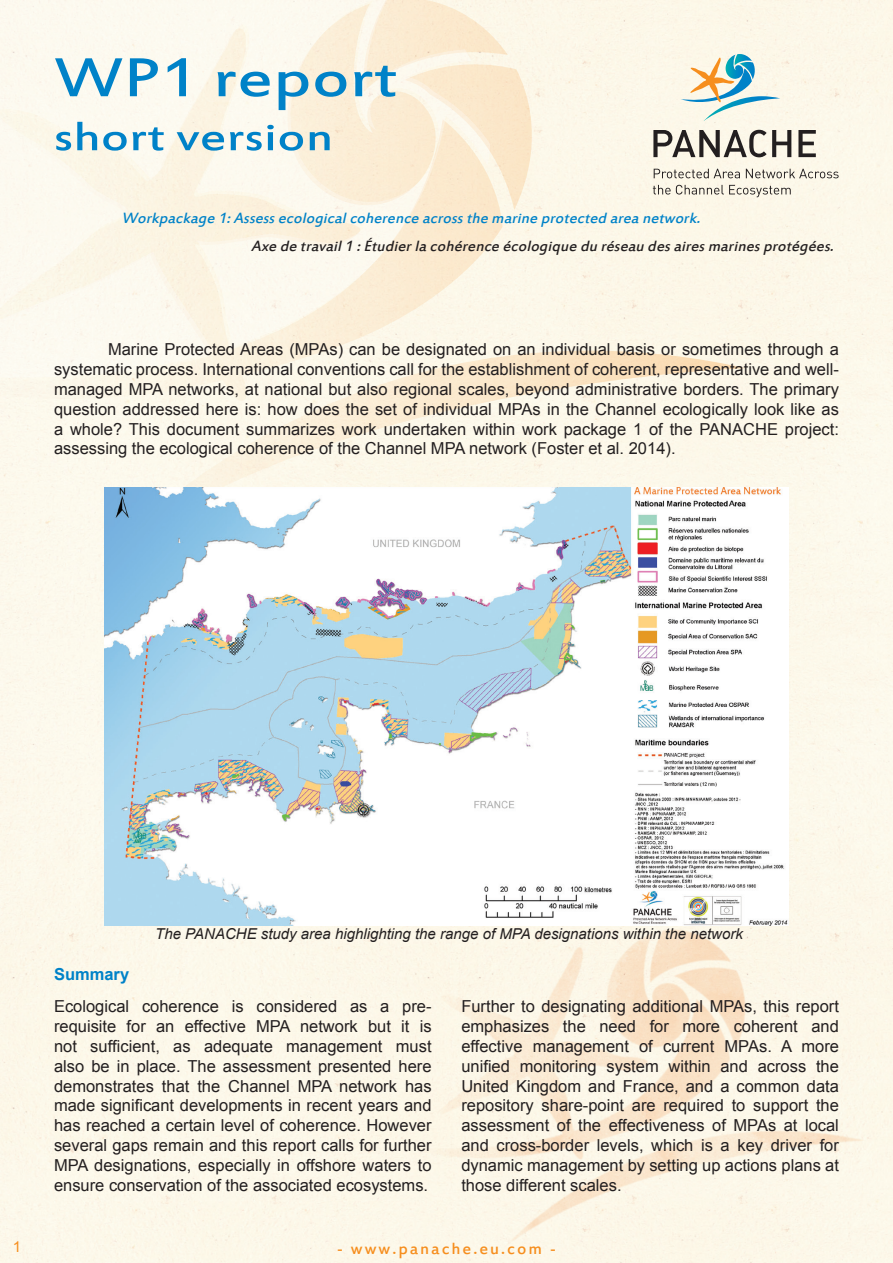
<style>
.page{position:relative;width:893px;height:1263px;background:#fff}
.page>*{position:absolute;margin:0;border:0;box-sizing:border-box;transform-origin:0 0}
.t1{font:60px "Estrangelo Edessa";color:#0082c8;scale:1.22 1}
.t2{font:45px "Estrangelo Edessa";color:#0082c8;scale:1.22 1}
.t3{font:18px "Estrangelo Edessa";letter-spacing:.11em;color:#f68e1e}
.t4{font:16.5px/19.8px "Arial";color:#231f20;text-align:justify}
.t5{font:italic 16.5px "Estrangelo Edessa";color:#231f20}
.t6{font:italic 16.5px "Estrangelo Edessa";color:#0082c8}
.t7{font:700 16.5px "Arial";color:#0082c8}
.t8{font:italic 15px "Arial";color:#231f20}
.t9{font:15px "Arial";color:#f68e1e}
</style>
<div class="page">
<img style="left:386px;top:922px;width:507px;height:338px">
<svg style="left:680px;top:54px;width:100px;height:67px;background:#d2dfd5"></svg>
<svg style="left:653px;top:130px;width:138px;height:27px;background:#a6a299"></svg>
<svg style="left:798px;top:130px;width:18px;height:27px"></svg>
<svg style="left:654px;top:169px;width:86px;height:9px"></svg>
<svg style="left:746px;top:169px;width:93px;height:9px"></svg>
<svg style="left:653px;top:185px;width:138px;height:12px;background:#d4cfc3"></svg>
<svg style="left:490px;top:0;width:45px;height:210px;background:#fbeed8"></svg>
<svg style="left:0;top:119px;width:503px;height:325px;background:#fbf6e7"></svg>
<svg style="left:103px;top:279px;width:643px;height:280px;background:#fbf5e4"></svg>
<svg style="left:0;top:0;width:490px;height:379px;fill:#fcf8eb"></svg>
<img style="left:105px;top:487px;width:683px;height:438px">
<p class="t1" style="left:54px;top:48px;width:283px">WP1 report</p>
<p class="t2" style="left:54px;top:114px;width:230px">short version</p>
<p class="t6" style="left:122px;top:210px;width:584px">Workpackage 1:Assessecologicalcoherence acrossthe marine protected area network.</p>
<p class="t5" style="left:251px;top:238px;width:587px">Axe de travail1 :Étudierla cohérence écologique du réseau desairesmarinesprotégées.</p>
<p class="t4" style="left:54px;top:340px;width:786px;text-indent:54px">Marine Protected Areas (MPAs) can be designated on an individual basis or sometimes through a systematic process. International conventions call for the establishment of coherent, representative and well&shy;managed MPA networks, at national but also regional scales, beyond administrative borders. The primary question addressed here is: how does the set of individual MPAs in the Channel ecologically look like as a whole? This document summarizes work undertaken within work package 1 of the PANACHE project: assessing the ecological coherence of the Channel MPA network (Foster et al. 2014).</p>
<p class="t7" style="left:54px;top:963px;width:77px">Summary</p>
<p class="t8" style="left:155px;top:924px;width:589px">The PANACHE study area highlighting the range of MPA designations within the network</p>
<p class="t4" style="left:54px;top:997px;width:379px">Ecological coherence is considered as a pre&shy;requisite for an effective MPA network but it is not sufficient, as adequate management must also be in place. The assessment presented here demonstrates that the Channel MPA network has made significant developments in recent years and has reached a certain level of coherence. However several gaps remain and this report calls for further MPA designations, especially in offshore waters to ensure conservation of the associated ecosystems.</p>
<p class="t4" style="left:461px;top:997px;width:379px">Further to designating additional MPAs, this report emphasizes the need for more coherent and effective management of current MPAs. A more unified monitoring system within and across the United Kingdom and France, and a common data repository share-point are required to support the assessment of the effectiveness of MPAs at local and cross-border levels, which is a key driver for dynamic management by setting up actions plans at those different scales.</p>
<p class="t9" style="left:13px;top:1237px;width:10px">1</p>
<p class="t3" style="left:337px;top:1239px;width:221px">- www.panache.eu.com -</p>
</div>
